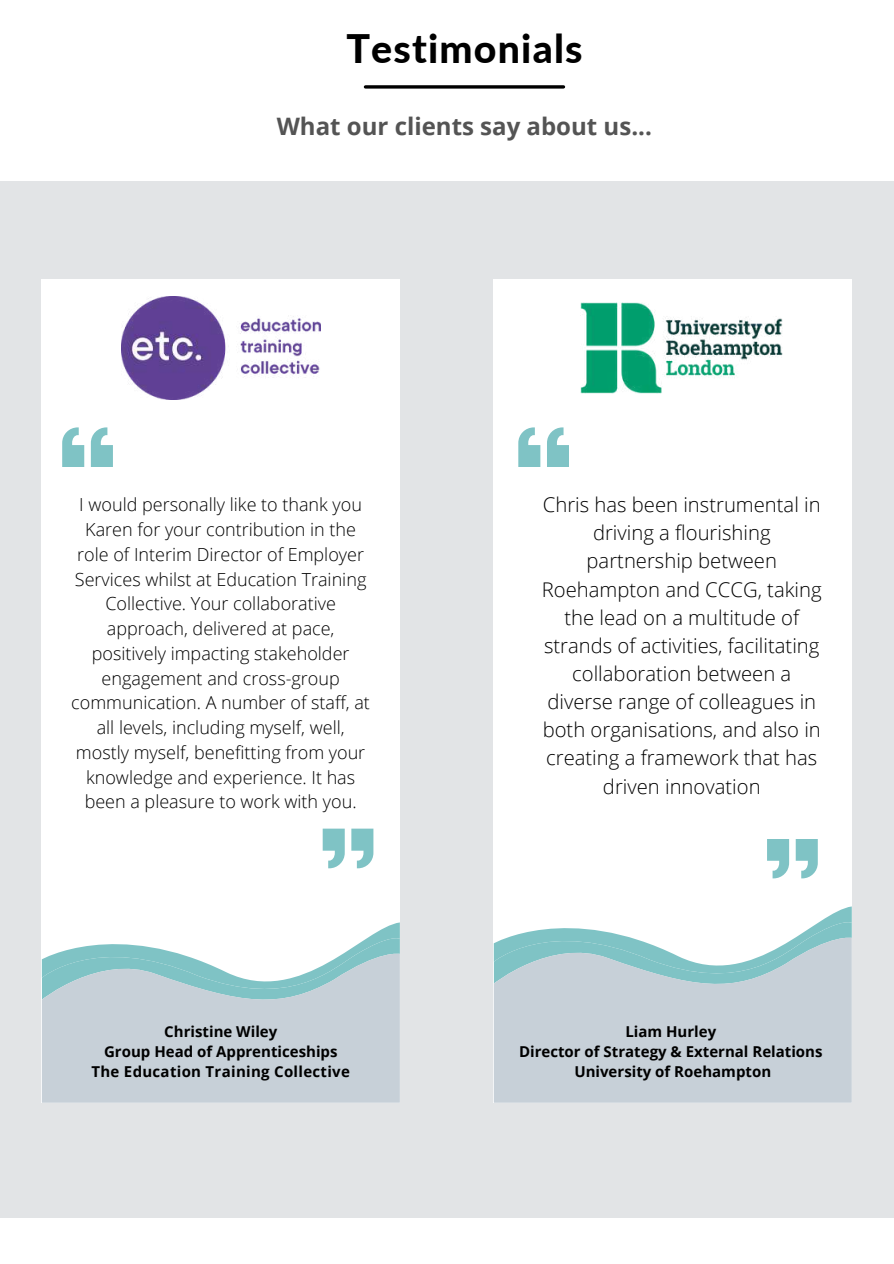
<style>
.page{position:relative;width:894px;height:1264px;background:#fff}
.page>*{position:absolute;margin:0;border:0;box-sizing:border-box;transform-origin:0 0}
.t1{font:800 39.3px "Lato";letter-spacing:.03em;color:#000}
.t2{font:700 24px "Open Sans";color:#545454}
.t3{font:300 20.25px/28.2px "Open Sans";color:#000;text-align:center}
.t4{font:300 18px/24.8px "Open Sans";color:#000;text-align:center}
.t5{font:700 15px/20.2px "Open Sans";color:#000;text-align:center}
</style>
<div class="page">
<svg style="left:365px;top:85px;width:198px;height:4px"></svg>
<div style="left:0;top:181px;width:893px;height:1037px;background:#e2e4e6"></div>
<div style="left:493px;top:279px;width:358px;height:823px;background:#fff"></div>
<svg style="left:518px;top:427px;width:50px;height:40px"></svg>
<svg style="left:767px;top:839px;width:50px;height:39px"></svg>
<svg style="left:509px;top:906px;width:342px;height:31px"></svg>
<svg style="left:493px;top:937px;width:358px;height:165px;background:#c1d1d7"></svg>
<div style="left:42px;top:279px;width:358px;height:823px;background:#fff"></div>
<svg style="left:62px;top:427px;width:51px;height:40px"></svg>
<svg style="left:323px;top:829px;width:50px;height:39px"></svg>
<svg style="left:57px;top:922px;width:343px;height:31px"></svg>
<svg style="left:42px;top:953px;width:358px;height:149px;background:#c0d0d7"></svg>
<img style="left:122px;top:297px;width:198px;height:102px">
<img style="left:580px;top:303px;width:202px;height:91px">
<h1 class="t1" style="left:346px;top:24px;width:237px">Testimonials</h1>
<h2 class="t2" style="left:277px;top:109px;width:376px">What our clients say about us...</h2>
<p class="t4" style="left:71px;top:492px;width:300px">I would personally like to thank you Karen for your contribution in the role of Interim Director of Employer Services whilst at Education Training Collective. Your collaborative approach, delivered at pace, positively impacting stakeholder engagement and cross-group communication. A number of staff, at all levels, including myself, well, mostly myself, benefitting from your knowledge and experience. It has been a pleasure to work with you.</p>
<p class="t5" style="left:91px;top:1020px;width:260px">Christine Wiley<br>Group Head of Apprenticeships<br>The Education Training Collective</p>
<p class="t3" style="left:541px;top:490px;width:281px">Chris has been instrumental in driving a flourishing partnership between<br>Roehampton and CCCG, taking the lead on a multitude of strands of activities, facilitating collaboration between a diverse range of colleagues in both organisations, and also in creating a framework that has driven innovation</p>
<p class="t5" style="left:519px;top:1020px;width:305px">Liam Hurley<br>Director of Strategy &amp; External Relations<br>University of Roehampton</p>
</div>
